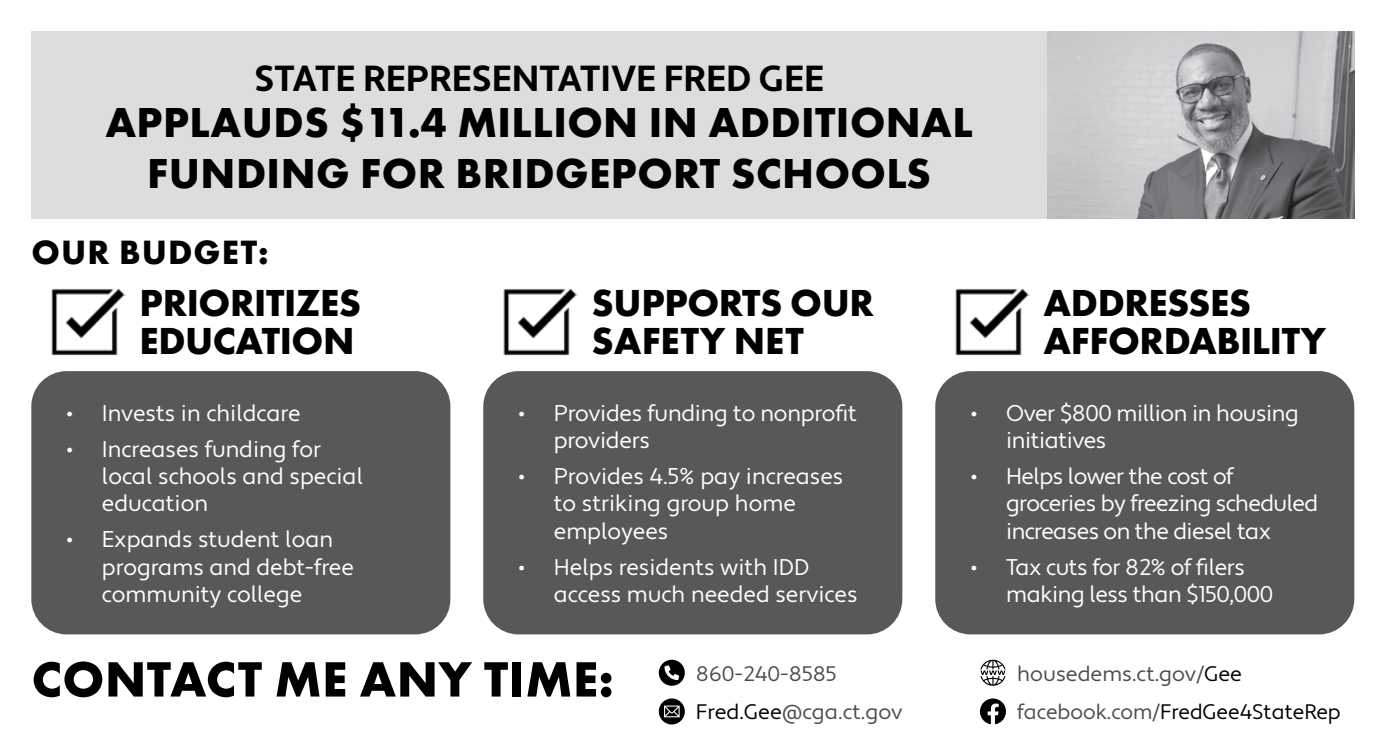
<style>
.page{position:relative;width:1386px;height:756px;background:#fff}
.page>*{position:absolute;margin:0;border:0;box-sizing:border-box;transform-origin:0 0}
.t1{font:700 51.45px "Futura PT";letter-spacing:.01em;color:#000}
.t2{font:700 43.4px/50.8px "Futura PT";letter-spacing:.01em;color:#000;text-align:center}
.t3{font:700 39.02px/37.4px "Futura PT";letter-spacing:-.01em;color:#000}
.t4{font:700 36.23px "Apertura";color:#000}
.t5{font:700 35px "Futura PT";letter-spacing:.03em;color:#000}
.t6{font:22.75px/27.3px "Apertura";color:#fff}
.t7{font:22.75px/27.3px "Apertura";letter-spacing:-.02em;color:#fff}
.t8{font:22.75px/27.3px "Apertura";letter-spacing:-.025em;color:#fff}
.t9{font:21px/38.5px "Apertura";color:#4d4d4f}
.s1{color:#000}
</style>
<div class="page">
<div style="left:31px;top:32px;width:1016px;height:187px;background:#dcddde"></div>
<div style="left:31px;top:371px;width:419px;height:263px;background:#58585a;border-radius:35px"></div>
<div style="left:483px;top:371px;width:419px;height:263px;background:#58585a;border-radius:35px"></div>
<div style="left:935px;top:371px;width:419px;height:263px;background:#58585a"></div>
<img style="left:51px;top:288px;width:75px;height:68px">
<img style="left:503px;top:288px;width:75px;height:68px">
<img style="left:955px;top:288px;width:75px;height:68px">
<img style="left:1047px;top:32px;width:307px;height:187px">
<svg style="left:659px;top:698px;width:26px;height:26px"></svg>
<svg style="left:659px;top:660px;width:26px;height:26px"></svg>
<svg style="left:980px;top:698px;width:26px;height:27px"></svg>
<svg style="left:980px;top:660px;width:26px;height:26px"></svg>
<h3 class="t4" style="left:254px;top:56px;width:571px">STATE REPRESENTATIVE FRED GEE</h3>
<h2 class="t2" style="left:105px;top:96px;width:869px">APPLAUDS $11.4 MILLION IN ADDITIONAL<br>FUNDING FOR BRIDGEPORT SCHOOLS</h2>
<h3 class="t5" style="left:31px;top:230px;width:239px">OUR BUDGET:</h3>
<h3 class="t3" style="left:140px;top:283px;width:223px">PRIORITIZES<br>EDUCATION</h3>
<h3 class="t3" style="left:592px;top:283px;width:284px">SUPPORTS OUR<br>SAFETY NET</h3>
<h3 class="t3" style="left:1044px;top:283px;width:284px">ADDRESSES<br>AFFORDABILITY</h3>
<p class="t6" style="left:67px;top:400px;width:236px">• Invests in childcare</p>
<p class="t6" style="left:102px;top:436px;width:263px;text-indent:-35px">• Increases funding for local schools and special education</p>
<p class="t6" style="left:102px;top:527px;width:254px;text-indent:-35px">• Expands student loan programs and debt-free community college</p>
<p class="t6" style="left:554px;top:400px;width:305px;text-indent:-35px">• Provides funding to nonprofit providers</p>
<p class="t6" style="left:554px;top:463px;width:291px;text-indent:-35px">• Provides 4.5% pay increases to striking group home employees</p>
<p class="t6" style="left:554px;top:554px;width:305px;text-indent:-35px">• Helps residents with IDD access much needed services</p>
<p class="t7" style="left:1006px;top:400px;width:294px;text-indent:-35px">• Over $800 million in housing initiatives</p>
<p class="t8" style="left:1006px;top:463px;width:314px;text-indent:-35px">• Helps lower the cost of groceries by freezing scheduled increases on the diesel tax</p>
<p class="t7" style="left:1006px;top:554px;width:268px;text-indent:-35px">• Tax cuts for 82% of filers making less than $150,000</p>
<h1 class="t1" style="left:32px;top:646px;width:584px">CONTACT ME ANY TIME:</h1>
<p class="t9" style="left:696px;top:655px;width:208px">860-240-8585<br><span class="s1">Fred.Gee</span>@cga.ct.gov</p>
<p class="t9" style="left:1017px;top:655px;width:325px">housedems.ct.gov/<span class="s1">Gee </span>facebook.com/<span class="s1">FredGee4StateRep</span></p>
</div>
